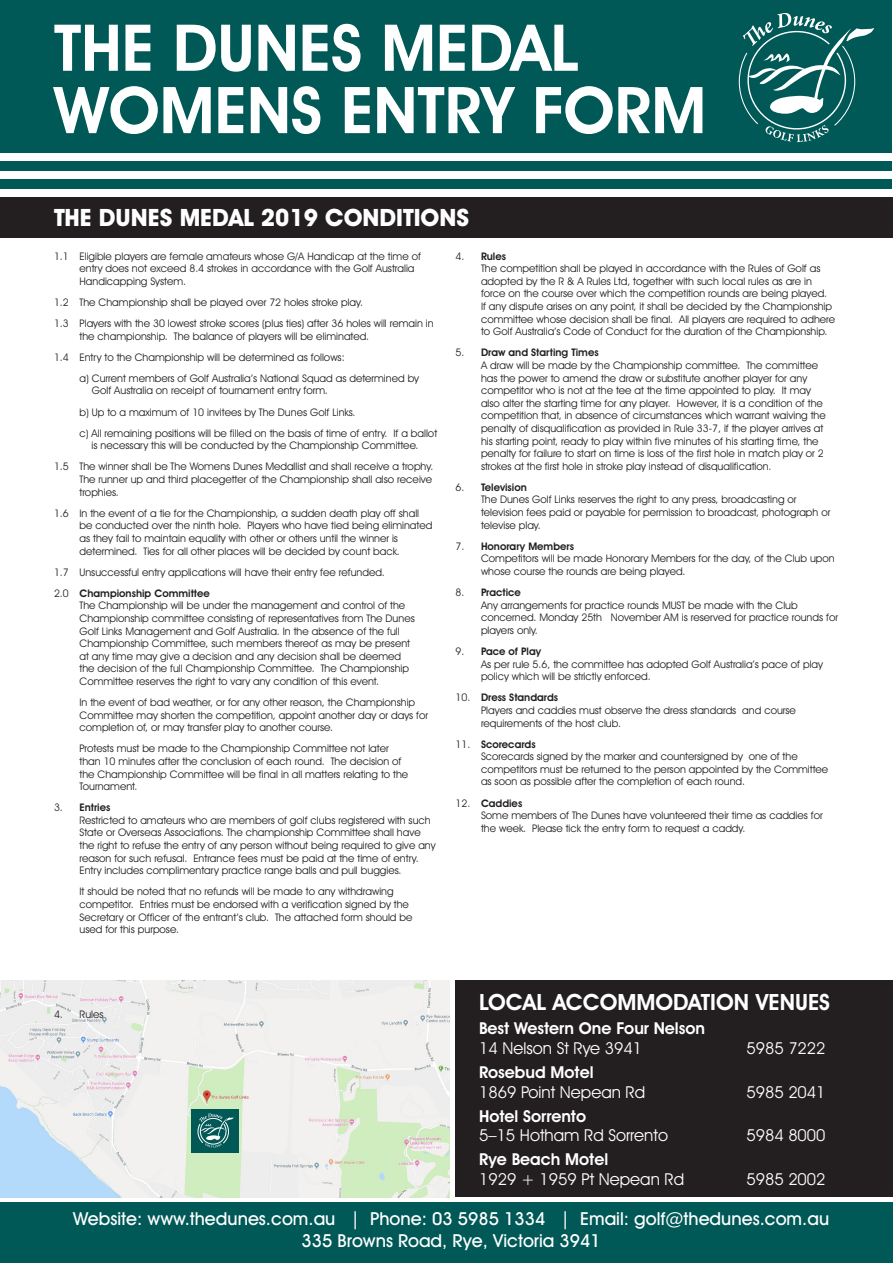
<style>
.page{position:relative;width:893px;height:1263px;background:#fff}
.page>*{position:absolute;margin:0;border:0;box-sizing:border-box;transform-origin:0 0}
.t1{font:600 64.8px "Avant Garde IT Cby BT";color:#fff}
.t2{font:700 24px "Avant Garde IT Cby BT";color:#fff}
.t3{font:600 22.5px "Avant Garde IT Cby BT";color:#fff}
.t4{font:500 18px "Avant Garde IT Cby BT";color:#fff}
.t5{font:16.5px/19.8px "Avant Garde IT Cby BT";color:#fff}
.t6{font:600 16.5px/19.8px "Avant Garde IT Cby BT";color:#fff}
.t7{font:10.5px/12.6px "Avant Garde IT Cby BT";color:#231f20}
.s1{font-weight:600}
.s2{font-weight:400}
</style>
<div class="page">
<div style="left:455px;top:980px;width:438px;height:217px;background:#231f20"></div>
<img style="left:0;top:980px;width:450px;height:217px">
<div style="left:0;top:196px;width:893px;height:41px;background:#231f20"></div>
<div style="left:1px;top:0;width:891px;height:196px;background:#005957"></div>
<div style="left:0;top:189px;width:893px;height:8px;background:#fff"></div>
<div style="left:0;top:171px;width:893px;height:8px;background:#fff"></div>
<div style="left:0;top:154px;width:893px;height:7px;background:#fff"></div>
<svg style="left:738px;top:13px;width:136px;height:129px"></svg>
<div style="left:191px;top:1110px;width:48px;height:43px;background:#005957"></div>
<svg style="left:198px;top:1113px;width:36px;height:34px"></svg>
<div style="left:0;top:1203px;width:893px;height:60px;background:#005957"></div>
<p class="t1" style="left:54px;top:9px;width:527px">THE DUNES MEDAL</p>
<p class="t1" style="left:54px;top:71px;width:654px">WOMENS ENTRY FORM</p>
<p class="t2" style="left:54px;top:203px;width:417px">THE DUNES MEDAL 2019 CONDITIONS</p>
<p class="t7" style="left:80px;top:249px;width:343px;text-indent:-26px">1.1 Eligible players are female amateurs whose G/A Handicap at the time of entry does not exceed 8.4 strokes in accordance with the Golf Australia<br>Handicapping System.</p>
<p class="t7" style="left:54px;top:296px;width:311px">1.2 The Championship shall be played over 72 holes stroke play.</p>
<p class="t7" style="left:80px;top:317px;width:356px;text-indent:-26px">1.3 Players with the 30 lowest stroke scores (plus ties) after 36 holes will remain in the championship. The balance of players will be eliminated.</p>
<p class="t7" style="left:54px;top:351px;width:292px">1.4 Entry to the Championship will be determined as follows:</p>
<p class="t7" style="left:92px;top:372px;width:329px;text-indent:-12px">a) Current members of Golf Australia’s National Squad as determined by<br>Golf Australia on receipt of tournament entry form.</p>
<p class="t7" style="left:80px;top:405px;width:278px">b) Up to a maximum of 10 invitees by The Dunes Golf Links.</p>
<p class="t7" style="left:92px;top:427px;width:347px;text-indent:-12px">c) All remaining positions will be filled on the basis of time of entry. If a ballot is necessary this will be conducted by the Championship Committee.</p>
<p class="t7" style="left:80px;top:460px;width:355px;text-align:justify;text-indent:-26px">1.5 The winner shall be The Womens Dunes Medallist and shall receive a trophy.<br>The runner up and third placegetter of the Championship shall also receive trophies.</p>
<p class="t7" style="left:80px;top:507px;width:354px;text-indent:-26px">1.6 In the event of a tie for the Championship, a sudden death play off shall be conducted over the ninth hole. Players who have tied being eliminated as they fail to maintain equality with other or others until the winner is determined. Ties for all other places will be decided by count back.</p>
<p class="t7" style="left:54px;top:565px;width:332px">1.7 Unsuccessful entry applications will have their entry fee refunded.</p>
<p class="t7" style="left:80px;top:587px;width:337px;text-indent:-26px">2.0 <span class="s1">Championship Committee<br></span>The Championship will be under the management and control of the Championship committee consisting of representatives from The Dunes Golf Links Management and Golf Australia. In the absence of the full Championship Committee, such members thereof as may be present at any time may give a decision and any decision shall be deemed the decision of the full Championship Committee. The Championship Committee reserves the right to vary any condition of this event.</p>
<p class="t7" style="left:80px;top:696px;width:350px">In the event of bad weather, or for any other reason, the Championship<br>Committee may shorten the competition, appoint another day or days for completion of, or may transfer play to another course.</p>
<p class="t7" style="left:80px;top:742px;width:330px">Protests must be made to the Championship Committee not later than 10 minutes after the conclusion of each round. The decision of the Championship Committee will be final in all matters relating to the Tournament.</p>
<p class="t7" style="left:80px;top:801px;width:358px;text-indent:-26px">3. <span class="s1">Entries<br></span>Restricted to amateurs who are members of golf clubs registered with such State or Overseas Associations. The championship Committee shall have the right to refuse the entry of any person without being required to give any reason for such refusal. Entrance fees must be paid at the time of entry.<br>Entry includes complimentary practice range balls and pull buggies.</p>
<p class="t7" style="left:80px;top:885px;width:334px">It should be noted that no refunds will be made to any withdrawing competitor. Entries must be endorsed with a verification signed by the Secretary or Officer of the entrant’s club. The attached form should be used for this purpose.</p>
<p class="t7" style="left:481px;top:249px;width:356px;text-indent:-26px">4. <span class="s1">Rules<br></span>The competition shall be played in accordance with the Rules of Golf as adopted by the R &amp; A Rules Ltd, together with such local rules as are in force on the course over which the competition rounds are being played.<br>If any dispute arises on any point, it shall be decided by the Championship committee whose decision shall be final. All players are required to adhere to Golf Australia’s Code of Conduct for the duration of the Championship.</p>
<p class="t7" style="left:481px;top:346px;width:346px;text-indent:-26px">5. <span class="s1">Draw and Starting Times<br></span>A draw will be made by the Championship committee. The committee has the power to amend the draw or substitute another player for any competitor who is not at the tee at the time appointed to play. It may also alter the starting time for any player. However, it is a condition of the competition that, in absence of circumstances which warrant waiving the penalty of disqualification as provided in Rule 33-7, if the player arrives at his starting point, ready to play within five minutes of his starting time, the penalty for failure to start on time is loss of the first hole in match play or 2 strokes at the first hole in stroke play instead of disqualification.</p>
<p class="t7" style="left:481px;top:481px;width:351px;text-indent:-26px">6. <span class="s1">Television<br></span>The Dunes Golf Links reserves the right to any press, broadcasting or television fees paid or payable for permission to broadcast, photograph or televise play.</p>
<p class="t7" style="left:481px;top:540px;width:355px;text-indent:-26px">7. <span class="s1">Honorary Members<br></span>Competitors will be made Honorary Members for the day, of the Club upon whose course the rounds are being played.</p>
<p class="t7" style="left:481px;top:586px;width:358px;text-indent:-26px">8. <span class="s1">Practice<br></span>Any arrangements for practice rounds MUST be made with the Club concerned. Monday 25th November AM is reserved for practice rounds for players only.</p>
<p class="t7" style="left:481px;top:645px;width:343px;text-indent:-26px">9. <span class="s1">Pace of Play<br></span>As per rule 5.6, the committee has adopted Golf Australia’s pace of play policy which will be strictly enforced.</p>
<p class="t7" style="left:481px;top:691px;width:316px;text-indent:-26px">10. <span class="s1">Dress Standards<br></span>Players and caddies must observe the dress standards and course requirements of the host club.</p>
<p class="t7" style="left:481px;top:737px;width:349px;text-indent:-26px">11. <span class="s1">Scorecards<br></span>Scorecards signed by the marker and countersigned by one of the competitors must be returned to the person appointed by the Committee as soon as possible after the completion of each round.</p>
<p class="t7" style="left:481px;top:796px;width:343px;text-indent:-26px">12. <span class="s1">Caddies<br></span>Some members of The Dunes have volunteered their time as caddies for the week. Please tick the entry form to request a caddy.</p>
<p class="t7" style="left:54px;top:1007px;width:51px">4. Rules</p>
<p class="t3" style="left:479px;top:988px;width:352px">LOCAL ACCOMMODATION VENUES</p>
<p class="t6" style="left:479px;top:1018px;width:228px">Best Western One Four Nelson<br><span class="s2">14 Nelson St Rye 3941</span></p>
<p class="t5" style="left:746px;top:1038px;width:81px">5985 7222</p>
<p class="t5" style="left:479px;top:1062px;width:168px"><span class="s1">Rosebud Motel<br></span>1869 Point Nepean Rd</p>
<p class="t5" style="left:479px;top:1106px;width:190px"><span class="s1">Hotel Sorrento<br></span>5–15 Hotham Rd Sorrento</p>
<p class="t5" style="left:746px;top:1081px;width:81px">5985 2041</p>
<p class="t5" style="left:746px;top:1125px;width:81px">5984 8000</p>
<p class="t5" style="left:479px;top:1149px;width:206px"><span class="s1">Rye Beach Motel<br></span>1929 + 1959 Pt Nepean Rd</p>
<p class="t5" style="left:746px;top:1169px;width:81px">5985 2002</p>
<p class="t4" style="left:73px;top:1208px;width:757px">Website: www.thedunes.com.au | Phone: 03 5985 1334 | Email: golf@thedunes.com.au</p>
<p class="t4" style="left:302px;top:1229px;width:301px">335 Browns Road, Rye, Victoria 3941</p>
</div>
